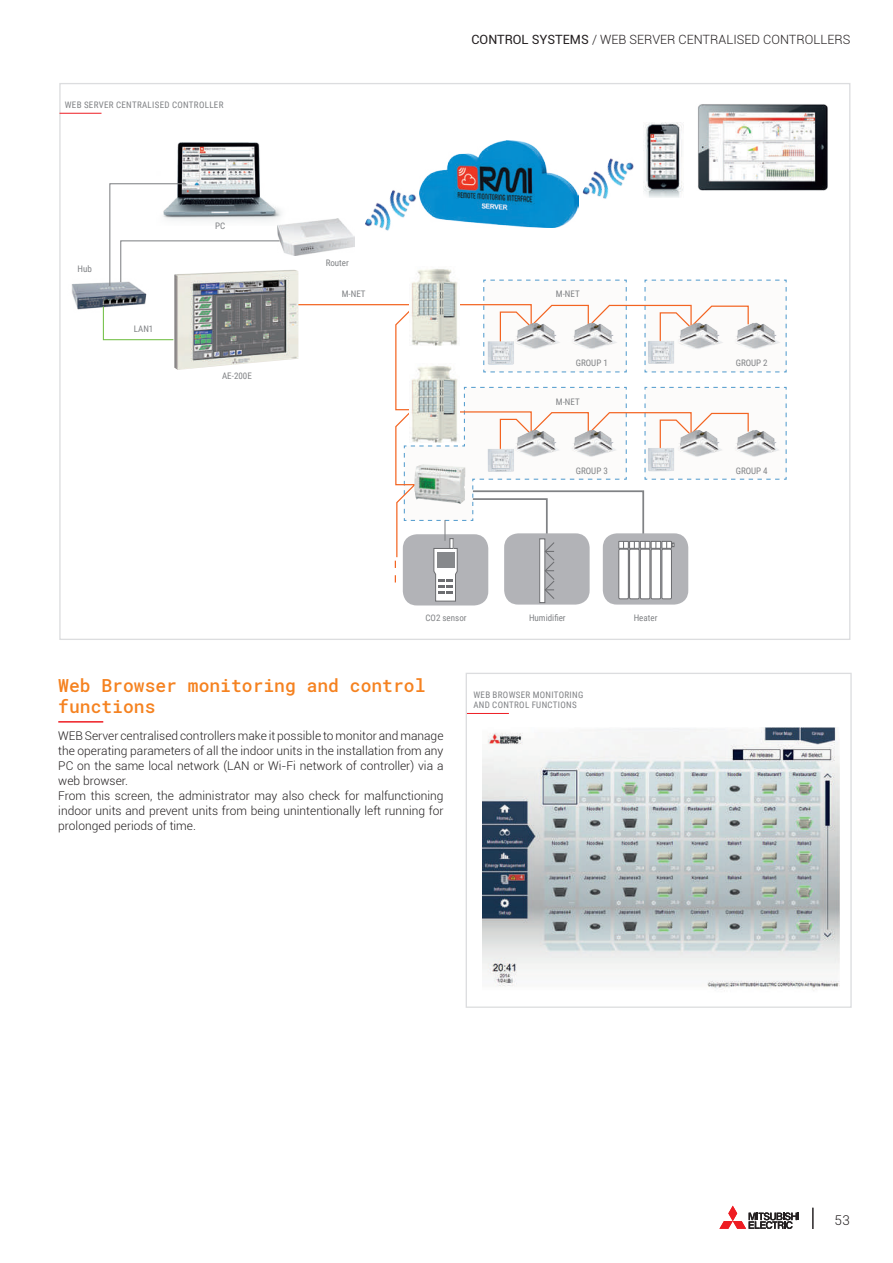
<style>
.page{position:relative;width:893px;height:1263px;background:#fff}
.page>*{position:absolute;margin:0;border:0;box-sizing:border-box;transform-origin:0 0}
.t1{font:500 18px/21px "Roboto Mono";color:#f58220}
.t2{font:300 13.5px "Roboto Mono";color:#231f20}
.t3{font:300 12.75px "Roboto";color:#231f20}
.t4{font:300 12px/15px "Roboto";color:#231f20}
.t5{font:9px/10.5px "Roboto Condensed";letter-spacing:.02em;color:#808285}
.t6{font:9px "Roboto Condensed";color:#808285}
.s1{font-weight:400}
</style>
<div class="page">
<div style="left:466px;top:673px;width:386px;height:335px;border:1px solid #dcdddf"></div>
<svg style="left:719px;top:1206px;width:80px;height:23px"></svg>
<svg style="left:812px;top:1208px;width:1px;height:21px"></svg>
<img style="left:71px;top:282px;width:76px;height:28px">
<img style="left:177px;top:142px;width:83px;height:41px">
<img style="left:281px;top:218px;width:73px;height:38px">
<img style="left:390px;top:190px;width:26px;height:28px">
<img style="left:365px;top:197px;width:30px;height:34px">
<img style="left:643px;top:122px;width:41px;height:75px">
<div style="left:403px;top:534px;width:85px;height:71px;background:#b2b3b7;border-radius:14px"></div>
<svg style="left:109px;top:183px;width:172px;height:104px"></svg>
<svg style="left:102px;top:305px;width:72px;height:36px"></svg>
<div style="left:504px;top:533px;width:86px;height:72px;background:#b2b3b7;border-radius:14px"></div>
<div style="left:539px;top:538px;width:6px;height:65px;border:1px solid #6c6d70"></div>
<div style="left:603px;top:533px;width:85px;height:72px;background:#b2b3b7;border-radius:14px"></div>
<svg style="left:298px;top:279px;width:489px;height:323px"></svg>
<img style="left:608px;top:158px;width:26px;height:28px">
<img style="left:582px;top:165px;width:31px;height:34px">
<img style="left:414px;top:464px;width:51px;height:40px">
<img style="left:419px;top:141px;width:159px;height:86px">
<img style="left:487px;top:448px;width:27px;height:24px">
<img style="left:648px;top:448px;width:27px;height:23px">
<img style="left:487px;top:341px;width:27px;height:24px">
<img style="left:648px;top:340px;width:27px;height:24px">
<img style="left:410px;top:269px;width:50px;height:76px">
<img style="left:410px;top:363px;width:50px;height:79px">
<img style="left:174px;top:270px;width:124px;height:100px">
<img style="left:483px;top:727px;width:356px;height:264px">
<hr style="left:58px;top:721px;width:45px;height:2px;background:#ee1d23">
<hr style="left:467px;top:713px;width:42px;height:1px;background:#ee1d23">
<img style="left:698px;top:104px;width:130px;height:87px">
<hr style="left:60px;top:113px;width:41px;height:1px;background:#ee1d23">
<p class="t5" style="left:65px;top:99px;width:160px">WEB SERVER CENTRALISED CONTROLLER</p>
<p class="t5" style="left:77px;top:263px;width:16px">Hub</p>
<p class="t5" style="left:134px;top:323px;width:21px">LAN1</p>
<p class="t5" style="left:215px;top:220px;width:12px">PC</p>
<p class="t5" style="left:222px;top:370px;width:31px">AE-200E</p>
<p class="t5" style="left:326px;top:257px;width:25px">Router</p>
<p class="t3" style="left:472px;top:31px;width:380px"><span class="s1">CONTROL SYSTEMS</span> / WEB SERVER CENTRALISED CONTROLLERS</p>
<p class="t5" style="left:342px;top:288px;width:25px">M-NET</p>
<p class="t5" style="left:556px;top:288px;width:25px">M-NET</p>
<p class="t5" style="left:576px;top:357px;width:34px">GROUP 1</p>
<p class="t5" style="left:736px;top:357px;width:34px">GROUP 2</p>
<p class="t5" style="left:556px;top:396px;width:25px">M-NET</p>
<p class="t5" style="left:576px;top:465px;width:34px">GROUP 3</p>
<p class="t5" style="left:736px;top:465px;width:34px">GROUP 4</p>
<p class="t6" style="left:425px;top:611px;width:43px">CO2 sensor</p>
<p class="t6" style="left:529px;top:611px;width:38px">Humidifier</p>
<p class="t5" style="left:634px;top:612px;width:25px">Heater</p>
<h1 class="t1" style="left:58px;top:674px;width:369px">Web Browser monitoring and control functions</h1>
<p class="t4" style="left:58px;top:728px;width:387px">WEB Server centralised controllers make it possible to monitor and manage the operating parameters of all the indoor units in the installation from any PC on the same local network (LAN or Wi-Fi network of controller) via a web browser.<br>From this screen, the administrator may also check for malfunctioning indoor units and prevent units from being unintentionally left running for prolonged periods of time.</p>
<p class="t5" style="left:473px;top:689px;width:112px">WEB BROWSER MONITORING<br>AND CONTROL FUNCTIONS</p>
<p class="t2" style="left:834px;top:1211px;width:18px">53</p>
</div>
